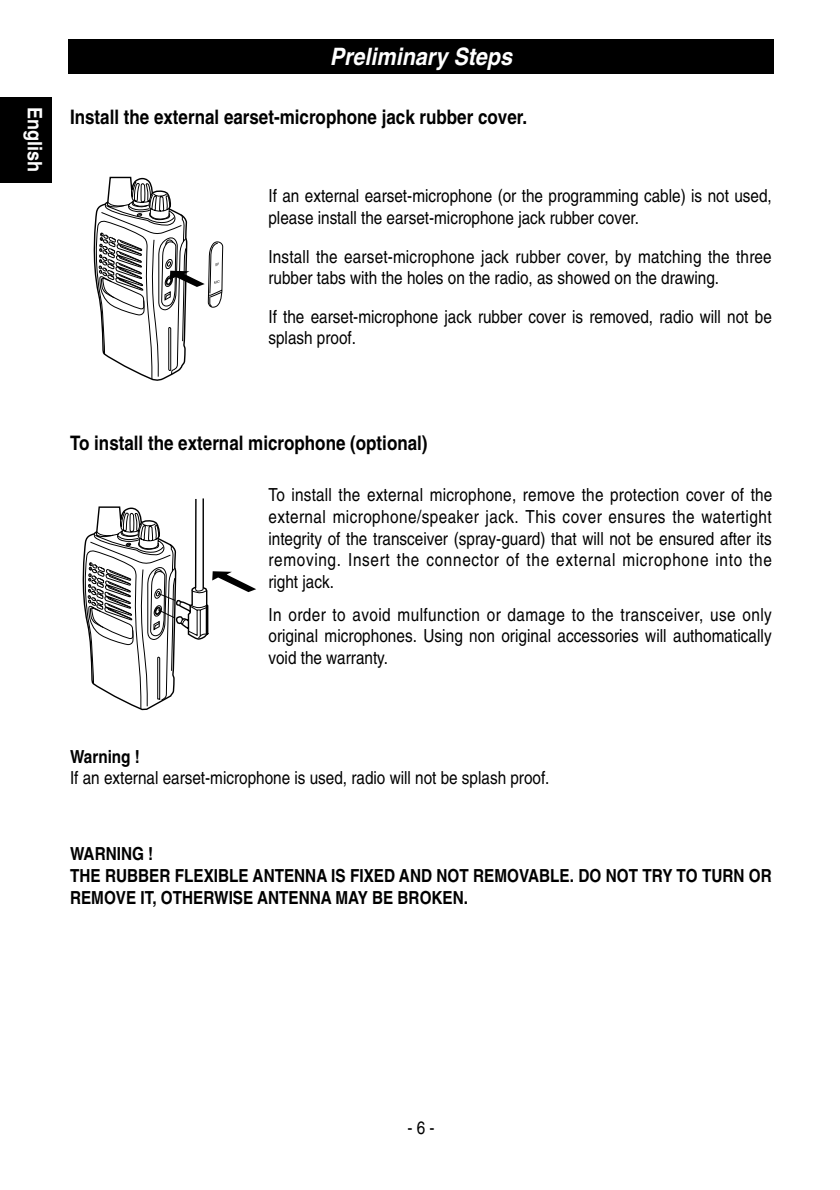
<style>
.page{position:relative;width:840px;height:1190px;background:#fff}
.page>*{position:absolute;margin:0;border:0;box-sizing:border-box;transform-origin:0 0}
.t1{font:italic 700 24px "Helvetica";color:#fff;scale:.9 1}
.t2{font:700 20px "Helvetica";color:#000;scale:.85 1}
.t3{font:700 20px "Helvetica";color:#fff;scale:.9 1}
.t4{font:18px/21.6px "Helvetica";color:#000;scale:.85 1}
.t5{font:700 18px/21.6px "Helvetica";color:#000;scale:.85 1}
</style>
<div class="page">
<div style="left:68px;top:40px;width:706px;height:34px;background:#000"></div>
<svg style="left:93px;top:176px;width:131px;height:205px"></svg>
<svg style="left:82px;top:498px;width:174px;height:213px"></svg>
<div style="left:0;top:97px;width:51px;height:85px;background:#000"></div>
<p class="t3" style="left:42px;top:107px;width:74px;rotate:90deg">English</p>
<h1 class="t1" style="left:330px;top:48px;width:204px">Preliminary Steps</h1>
<p class="t2" style="left:70px;top:110px;width:539px">Install the external earset-microphone jack rubber cover.</p>
<p class="t4" style="left:268px;top:187px;width:594px">If an external earset-microphone (or the programming cable) is not used, please install the earset-microphone jack rubber cover.</p>
<p class="t4" style="left:268px;top:247px;width:594px">Install the earset-microphone jack rubber cover, by matching the three rubber tabs with the holes on the radio, as showed on the drawing.</p>
<p class="t4" style="left:268px;top:307px;width:594px">If the earset-microphone jack rubber cover is removed, radio will not be splash proof.</p>
<p class="t2" style="left:70px;top:436px;width:422px">To install the external microphone (optional)</p>
<p class="t4" style="left:268px;top:486px;width:594px;text-align:justify">To install the external microphone, remove the protection cover of the external microphone/speaker jack. This cover ensures the watertight integrity of the transceiver (spray-guard) that will not be ensured after its removing. Insert the connector of the external microphone into the right jack.</p>
<p class="t4" style="left:268px;top:605px;width:594px;text-align:justify">In order to avoid mulfunction or damage to the transceiver, use only original microphones. Using non original accessories will authomatically void the warranty.</p>
<p class="t5" style="left:70px;top:747px;width:84px">Warning !</p>
<p class="t4" style="left:70px;top:769px;width:566px">If an external earset-microphone is used, radio will not be splash proof.</p>
<p class="t5" style="left:70px;top:845px;width:827px">WARNING !<br>THE RUBBER FLEXIBLE ANTENNA IS FIXED AND NOT REMOVABLE. DO NOT TRY TO TURN OR<br>REMOVE IT, OTHERWISE ANTENNA MAY BE BROKEN.</p>
<p class="t4" style="left:407px;top:1119px;width:33px">- 6 -</p>
</div>
